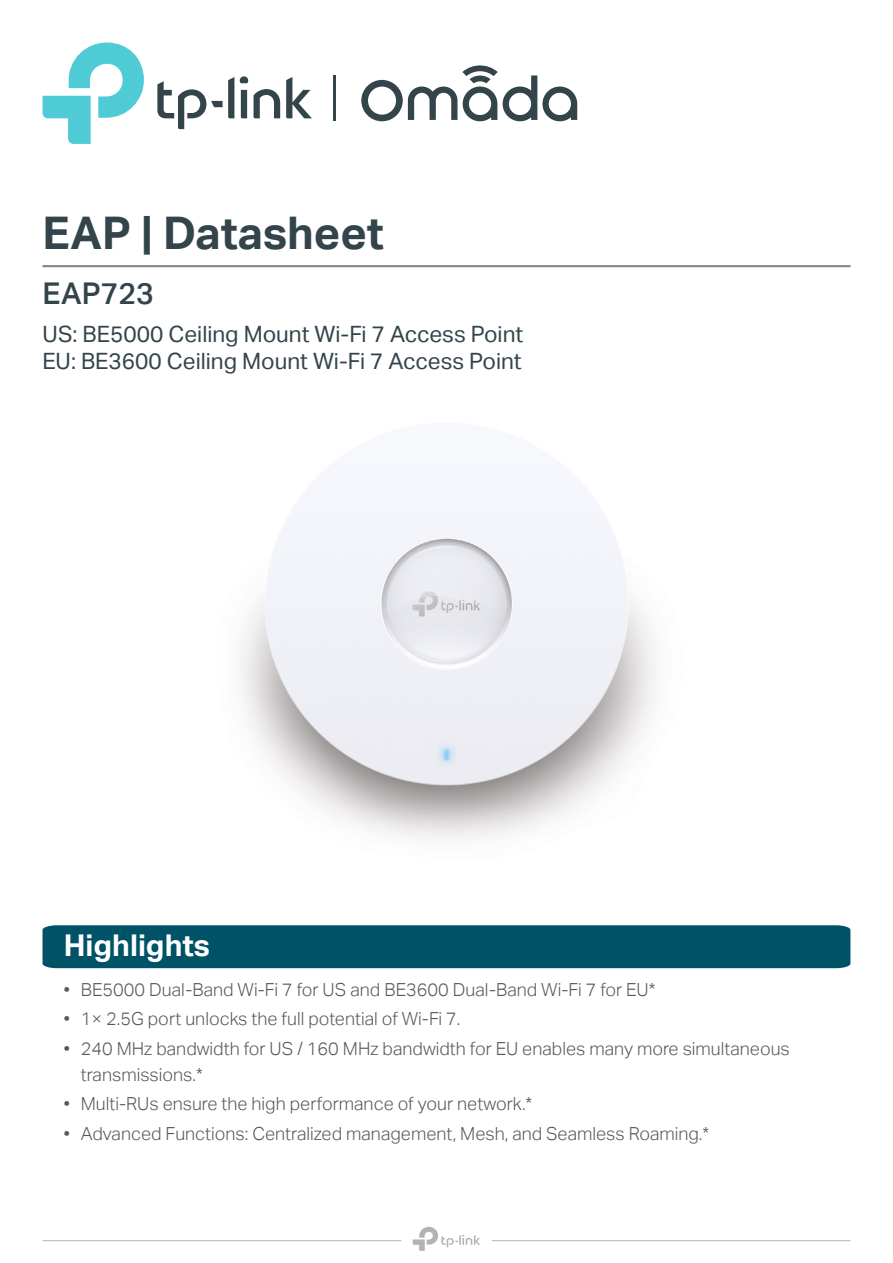
<style>
.page{position:relative;width:893px;height:1263px;background:#fff}
.page>*{position:absolute;margin:0;border:0;box-sizing:border-box;transform-origin:0 0}
.t1{font:45px "TP Link Aktiv Bold";color:#34444b}
.t2{font:30px "TP Link Aktiv Bold";color:#fff}
.t3{font:30px "TP Link Aktiv Medium";color:#34444b}
.t4{font:22.5px/27px "TP Link Aktiv Regular";color:#34444b}
.t5{font:18px/25.5px "TP Link Aktiv Light";color:#595757}
</style>
<div class="page">
<hr style="left:43px;top:1240px;width:358px;height:1px;background:#b4b4b5">
<hr style="left:492px;top:1240px;width:358px;height:1px;background:#b4b4b5">
<svg style="left:413px;top:1227px;width:67px;height:24px"></svg>
<img style="left:240px;top:472px;width:416px;height:367px">
<div style="left:43px;top:925px;width:807px;height:43px;background:#005267"></div>
<svg style="left:361px;top:65px;width:216px;height:56px"></svg>
<svg style="left:157px;top:76px;width:155px;height:53px"></svg>
<svg style="left:43px;top:43px;width:101px;height:101px"></svg>
<hr style="left:334px;top:75px;width:2px;height:45px;background:#33454a">
<hr style="left:43px;top:265px;width:807px;height:1px;background:#727171">
<hr style="left:43px;top:266px;width:807px;height:1px;background:#727171">
<h1 class="t1" style="left:43px;top:216px;width:343px">EAP | Datasheet</h1>
<h2 class="t3" style="left:43px;top:276px;width:113px">EAP723</h2>
<p class="t4" style="left:43px;top:322px;width:482px">US: BE5000 Ceiling Mount Wi-Fi 7 Access Point<br>EU: BE3600 Ceiling Mount Wi-Fi 7 Access Point</p>
<h2 class="t2" style="left:64px;top:933px;width:148px">Highlights</h2>
<p class="t5" style="left:64px;top:978px;width:593px">• BE5000 Dual-Band Wi-Fi 7 for US and BE3600 Dual-Band Wi-Fi 7 for EU*</p>
<p class="t5" style="left:64px;top:1008px;width:398px">• 1× 2.5G port unlocks the full potential of Wi-Fi 7.</p>
<p class="t5" style="left:81px;top:1037px;width:710px;text-indent:-17px">• 240 MHz bandwidth for US / 160 MHz bandwidth for EU enables many more simultaneous transmissions.*</p>
<p class="t5" style="left:64px;top:1093px;width:470px">• Multi-RUs ensure the high performance of your network.*</p>
<p class="t5" style="left:64px;top:1122px;width:647px">• Advanced Functions: Centralized management, Mesh, and Seamless Roaming.*</p>
</div>
